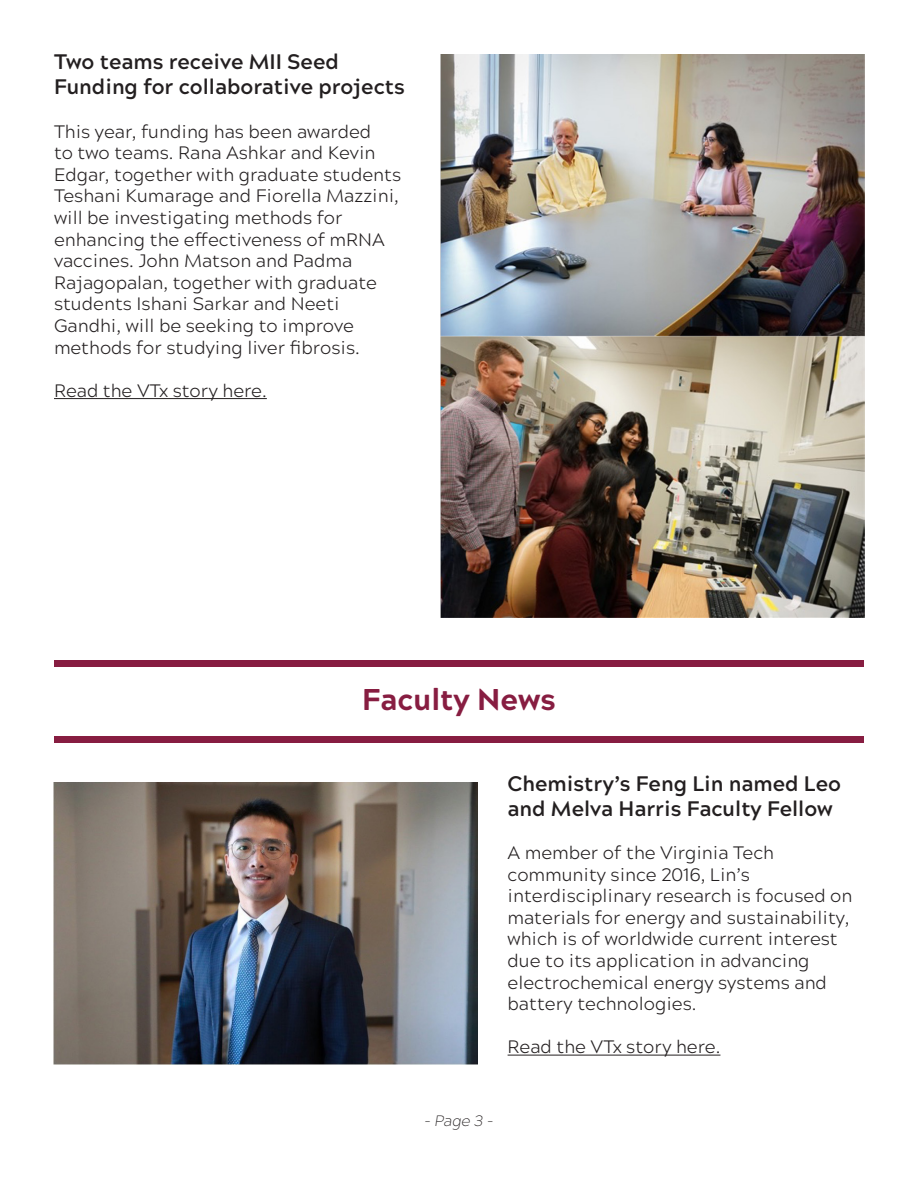
<style>
.page{position:relative;width:918px;height:1188px;background:#fff}
.page>*{position:absolute;margin:0;border:0;box-sizing:border-box;transform-origin:0 0}
.t1{font:800 30px "Acherus Grotesque";color:#871d41}
.t2{font:700 21px/25.2px "Acherus Grotesque";color:#231f20}
.t3{font:300 18px/21.6px "Acherus Grotesque";color:#231f20}
.t4{font:italic 200 15px "Acherus Grotesque";color:#231f20}
</style>
<div class="page">
<hr style="left:54px;top:398px;width:213px;height:1px;background:#231f20">
<img style="left:441px;top:54px;width:423px;height:564px">
<div style="left:54px;top:660px;width:810px;height:7px;background:#871d41"></div>
<div style="left:54px;top:736px;width:810px;height:6px;background:#871d41"></div>
<hr style="left:508px;top:1055px;width:212px;height:1px;background:#231f20">
<img style="left:54px;top:783px;width:423px;height:282px">
<p class="t2" style="left:54px;top:48px;width:352px">Two teams receive MII Seed<br>Funding for collaborative projects</p>
<p class="t3" style="left:54px;top:119px;width:349px">This year, funding has been awarded<br>to two teams. Rana Ashkar and Kevin Edgar, together with graduate students Teshani Kumarage and Fiorella Mazzini, will be investigating methods for enhancing the effectiveness of mRNA vaccines. John Matson and Padma Rajagopalan, together with graduate students Ishani Sarkar and Neeti Gandhi, will be seeking to improve methods for studying liver fibrosis.</p>
<p class="t3" style="left:54px;top:379px;width:214px">Read the VTx story here.</p>
<p class="t1" style="left:362px;top:673px;width:195px">Faculty News</p>
<p class="t2" style="left:508px;top:770px;width:335px">Chemistry’s Feng Lin named Leo and Melva Harris Faculty Fellow</p>
<p class="t3" style="left:508px;top:841px;width:346px">A member of the Virginia Tech community since 2016, Lin’s interdisciplinary research is focused on materials for energy and sustainability, which is of worldwide current interest due to its application in advancing electrochemical energy systems and battery technologies.</p>
<p class="t3" style="left:508px;top:1035px;width:214px">Read the VTx story here.</p>
<p class="t4" style="left:425px;top:1109px;width:70px">- Page 3 -</p>
</div>
